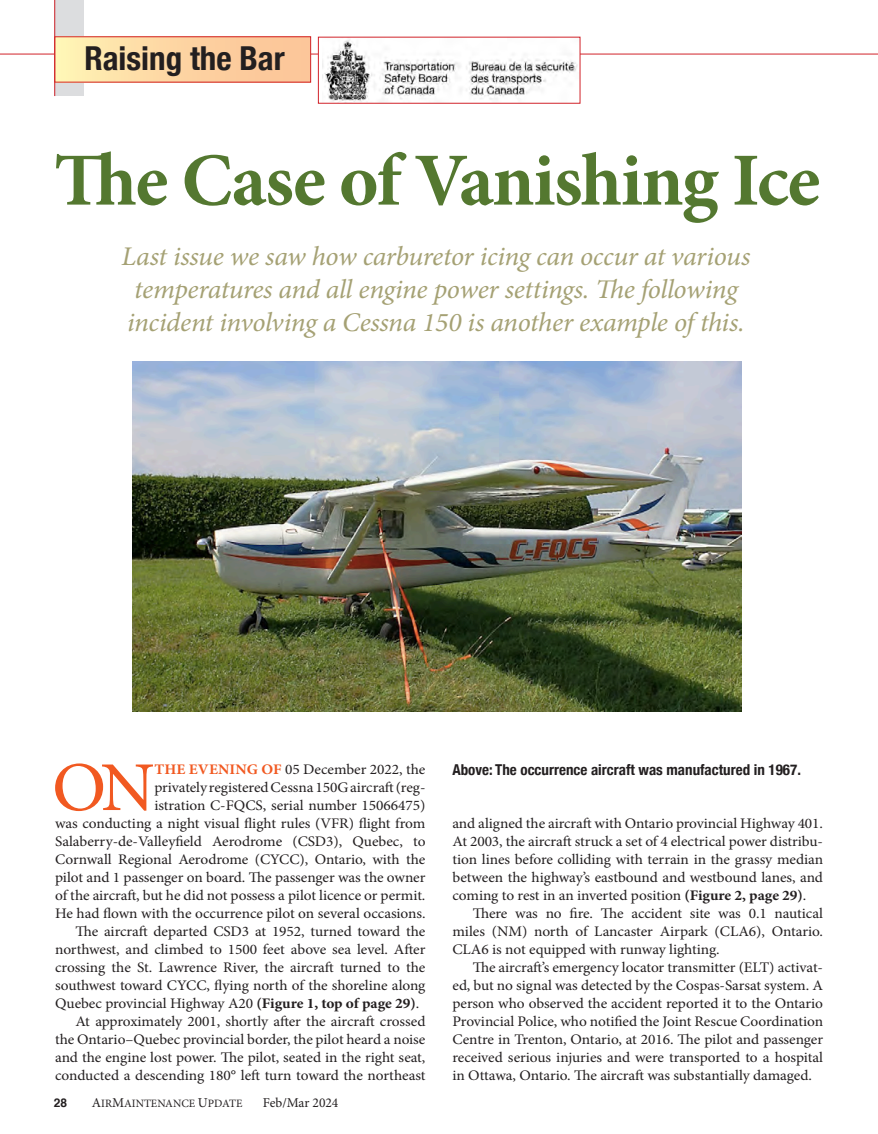
<style>
.page{position:relative;width:878px;height:1134px;background:#fff}
.page>*{position:absolute;margin:0;border:0;box-sizing:border-box;transform-origin:0 0}
.body_copy_-_no_inden{font:700 75px "Minion Pro";letter-spacing:-.02em;color:#547830}
._3-line_drop_cap_2_C{font:70.05px "Minion Pro";color:#f15921;scale:1.04 1}
.t1{font:700 condensed 33px "Helvetica Neue";color:#231f20}
.body_copy_-_italic{font:italic 27px/33px "Minion Pro";letter-spacing:-.015em;color:#a5a174}
.cutline{font:700 condensed 15px "Helvetica Neue";color:#231f20}
.body_copy_-_indent{font:14.7px/18px "Minion Pro";letter-spacing:-.005em;color:#231f20;text-align:justify;scale:1.05 1}
._3-line_drop_cap_2_C-2{font:14.7px/18px "Minion Pro";letter-spacing:-.005em;color:#231f20;text-align:right;scale:1.05 1}
.t2{font:13.5px "Minion Pro";letter-spacing:-.005em;color:#231f20}
.t3{font:700 12px "Helvetica";color:#231f20}
.t4{font:11.25px "Minion Pro";color:#231f20}
.s1{font-weight:700;color:#f15921}
.s2{font-weight:700}
.s3{font-size:13.5px}
</style>
<div class="page">
<img style="left:132px;top:362px;width:609px;height:350px">
<hr style="left:0;top:54px;width:877px;height:1px;background:#d1232a">
<div style="left:54px;top:0;width:30px;height:96px;background:#dcdddf"></div>
<img style="left:322px;top:39px;width:256px;height:63px">
<div style="left:318px;top:37px;width:262px;height:67px;border:1px solid #d1232a"></div>
<div style="left:55px;top:37px;width:255px;height:45px;background:linear-gradient(to right,#fff1b3,#fbbf95)"></div>
<div style="left:54px;top:36px;width:257px;height:47px;border:1px solid #d1232a"></div>
<hr style="left:54px;top:0;width:1px;height:96px;background:#d1232a">
<p class="t1" style="left:84px;top:31px;width:202px">Raising the Bar</p>
<p class="body_copy_-_no_inden" style="left:54px;top:128px;width:767px">The Case of Vanishing Ice</p>
<p class="body_copy_-_italic" style="left:122px;top:240px;width:630px">Last issue we saw how carburetor icing can occur at various temperatures and all engine power settings. The following incident involving a Cessna 150 is another example of this.</p>
<p class="_3-line_drop_cap_2_C" style="left:52px;top:741px;width:100px">ON</p>
<p class="_3-line_drop_cap_2_C-2" style="left:55px;top:760px;width:354px"><span class="s1">THE EVENING OF</span> 05 December 2022, the<br>privately registered Cessna 150G aircraft (reg-<br>istration C-FQCS, serial number 15066475)<br>was conducting a night visual flight rules (VFR) flight from Salaberry-de-Valleyfield Aerodrome (CSD3), Quebec, to Cornwall Regional Aerodrome (CYCC), Ontario, with the pilot and 1 passenger on board. The passenger was the owner of the aircraft, but he did not possess a pilot licence or permit.<br>He had flown with the occurrence pilot on several occasions.</p>
<p class="body_copy_-_indent" style="left:55px;top:922px;width:354px;text-indent:20px">The aircraft departed CSD3 at 1952, turned toward the northwest, and climbed to 1500 feet above sea level. After crossing the St. Lawrence River, the aircraft turned to the southwest toward CYCC, flying north of the shoreline along Quebec provincial Highway A20 <span class="s2">(Figure 1, top of page 29)</span>.</p>
<p class="body_copy_-_indent" style="left:55px;top:1012px;width:354px;text-indent:20px">At approximately 2001, shortly after the aircraft crossed the Ontario–Quebec provincial border, the pilot heard a noise and the engine lost power. The pilot, seated in the right seat, conducted a descending 180° left turn toward the northeast</p>
<p class="t3" style="left:54px;top:1093px;width:15px">28</p>
<p class="t4" style="left:92px;top:1095px;width:152px"><span class="s3">A</span>IR<span class="s3">M</span>AINTENANCE <span class="s3">U</span>PDATE</p>
<p class="t2" style="left:263px;top:1093px;width:77px">Feb/Mar 2024</p>
<p class="cutline" style="left:452px;top:757px;width:350px">Above: The occurrence aircraft was manufactured in 1967.</p>
<p class="body_copy_-_indent" style="left:452px;top:814px;width:354px">and aligned the aircraft with Ontario provincial Highway 401.<br>At 2003, the aircraft struck a set of 4 electrical power distribu&shy;tion lines before colliding with terrain in the grassy median between the highway’s eastbound and westbound lanes, and coming to rest in an inverted position <span class="s2">(Figure 2, page 29)</span>.</p>
<p class="body_copy_-_indent" style="left:452px;top:904px;width:354px;text-indent:20px">There was no fire. The accident site was 0.1 nautical miles (NM) north of Lancaster Airpark (CLA6), Ontario.<br>CLA6 is not equipped with runway lighting.</p>
<p class="body_copy_-_indent" style="left:452px;top:958px;width:354px;text-indent:20px">The aircraft’s emergency locator transmitter (ELT) activat&shy;ed, but no signal was detected by the Cospas-Sarsat system. A person who observed the accident reported it to the Ontario Provincial Police, who notified the Joint Rescue Coordination Centre in Trenton, Ontario, at 2016. The pilot and passenger received serious injuries and were transported to a hospital in Ottawa, Ontario. The aircraft was substantially damaged.</p>
</div>
